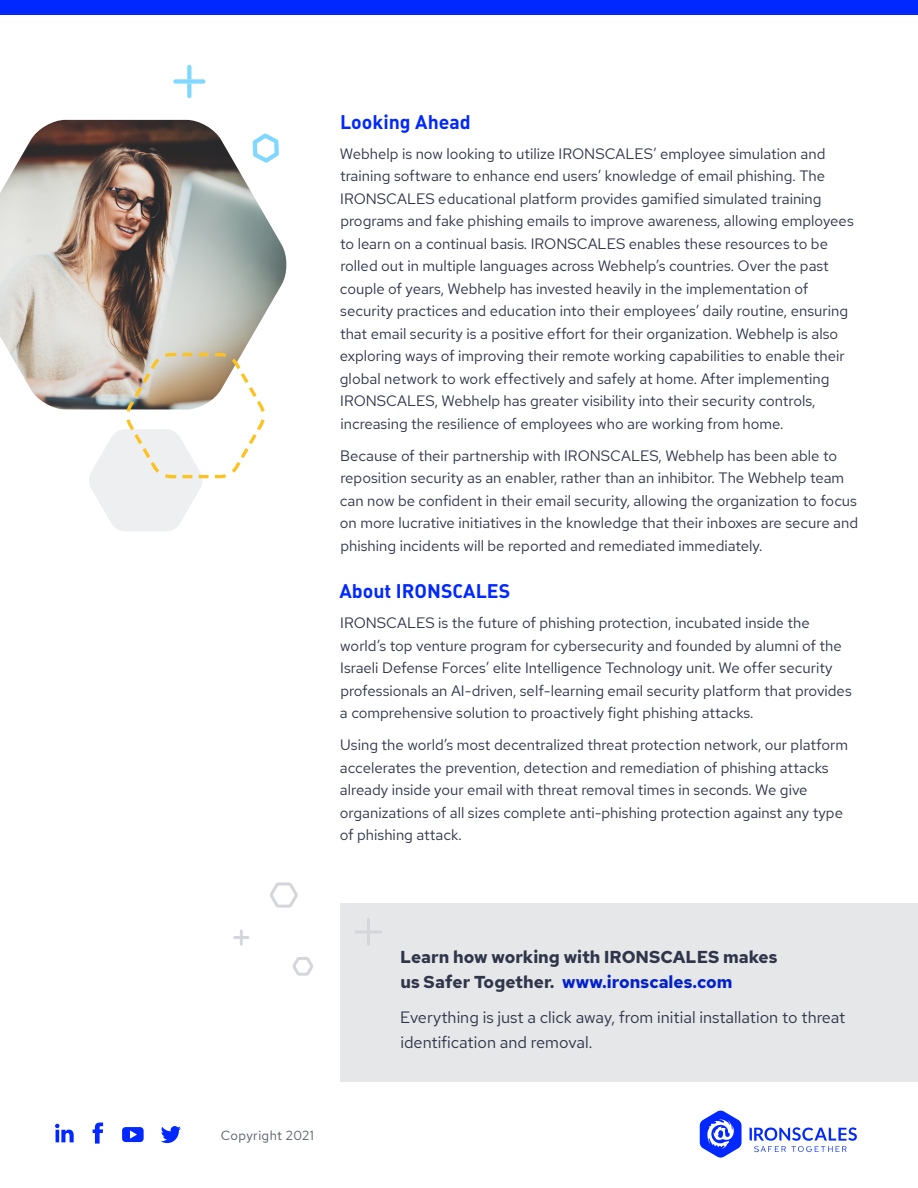
<style>
.page{position:relative;width:918px;height:1188px;background:#fff}
.page>*{position:absolute;margin:0;border:0;box-sizing:border-box;transform-origin:0 0}
.Body_Copy_-_Subhead{font:19.5px "DIN Bold Alternate";color:#0128ff}
.t1{font:700 17.25px/24.6px "Red Hat Text";color:#2f354a}
.t2{font:16.35px/24.6px "Red Hat Text";color:#2f354a}
.Body_Copy{font:15px/22.5px "Red Hat Text";color:#2f354a}
.t3{font:13.2px "Red Hat Text";letter-spacing:.03em;color:#565b6d}
.s1{color:#0120cc}
</style>
<div class="page">
<svg style="left:0;top:119px;width:287px;height:291px;background:#b1aba4"></svg>
<svg style="left:187px;top:65px;width:4px;height:33px"></svg>
<div style="left:173px;top:79px;width:32px;height:5px;background:#80d7ff;border-radius:2px"></div>
<svg style="left:253px;top:134px;width:26px;height:29px"></svg>
<svg style="left:88px;top:351px;width:179px;height:180px"></svg>
<div style="left:340px;top:903px;width:578px;height:179px;background:#e6e7e9"></div>
<hr style="left:367px;top:920px;width:3px;height:24px;background:#d5d6db">
<hr style="left:356px;top:930px;width:25px;height:3px;background:#d5d6db">
<svg style="left:235px;top:931px;width:13px;height:13px"></svg>
<svg style="left:292px;top:957px;width:21px;height:19px"></svg>
<svg style="left:270px;top:882px;width:28px;height:26px"></svg>
<svg style="left:55px;top:1124px;width:19px;height:18px"></svg>
<svg style="left:93px;top:1123px;width:10px;height:21px"></svg>
<svg style="left:161px;top:1126px;width:20px;height:17px"></svg>
<svg style="left:122px;top:1127px;width:22px;height:15px"></svg>
<svg style="left:700px;top:1110px;width:157px;height:48px"></svg>
<div style="left:0;top:0;width:918px;height:14px;background:#0128ff"></div>
<p class="Body_Copy_-_Subhead" style="left:340px;top:109px;width:132px">Looking Ahead</p>
<p class="Body_Copy" style="left:340px;top:142px;width:515px">Webhelp is now looking to utilize IRONSCALES’ employee simulation and training software to enhance end users’ knowledge of email phishing. The IRONSCALES educational platform provides gamified simulated training programs and fake phishing emails to improve awareness, allowing employees to learn on a continual basis. IRONSCALES enables these resources to be rolled out in multiple languages across Webhelp’s countries. Over the past couple of years, Webhelp has invested heavily in the implementation of security practices and education into their employees’ daily routine, ensuring that email security is a positive effort for their organization. Webhelp is also exploring ways of improving their remote working capabilities to enable their global network to work effectively and safely at home. After implementing IRONSCALES, Webhelp has greater visibility into their security controls, increasing the resilience of employees who are working from home.</p>
<p class="Body_Copy" style="left:340px;top:444px;width:520px">Because of their partnership with IRONSCALES, Webhelp has been able to reposition security as an enabler, rather than an inhibitor. The Webhelp team can now be confident in their email security, allowing the organization to focus on more lucrative initiatives in the knowledge that their inboxes are secure and phishing incidents will be reported and remediated immediately.</p>
<p class="Body_Copy_-_Subhead" style="left:339px;top:578px;width:172px">About IRONSCALES</p>
<p class="Body_Copy" style="left:340px;top:611px;width:513px">IRONSCALES is the future of phishing protection, incubated inside the world’s top venture program for cybersecurity and founded by alumni of the Israeli Defense Forces’ elite Intelligence Technology unit. We offer security professionals an AI-driven, self-learning email security platform that provides a comprehensive solution to proactively fight phishing attacks.</p>
<p class="Body_Copy" style="left:340px;top:734px;width:510px">Using the world’s most decentralized threat protection network, our platform accelerates the prevention, detection and remediation of phishing attacks already inside your email with threat removal times in seconds. We give organizations of all sizes complete anti-phishing protection against any type of phishing attack.</p>
<p class="t3" style="left:221px;top:1127px;width:95px">Copyright 2021</p>
<p class="t1" style="left:400px;top:945px;width:379px">Learn how working with IRONSCALES makes us Safer Together. <span class="s1">www.ironscales.com</span></p>
<p class="t2" style="left:400px;top:1005px;width:447px">Everything is just a click away, from initial installation to threat identification and removal.</p>
</div>
